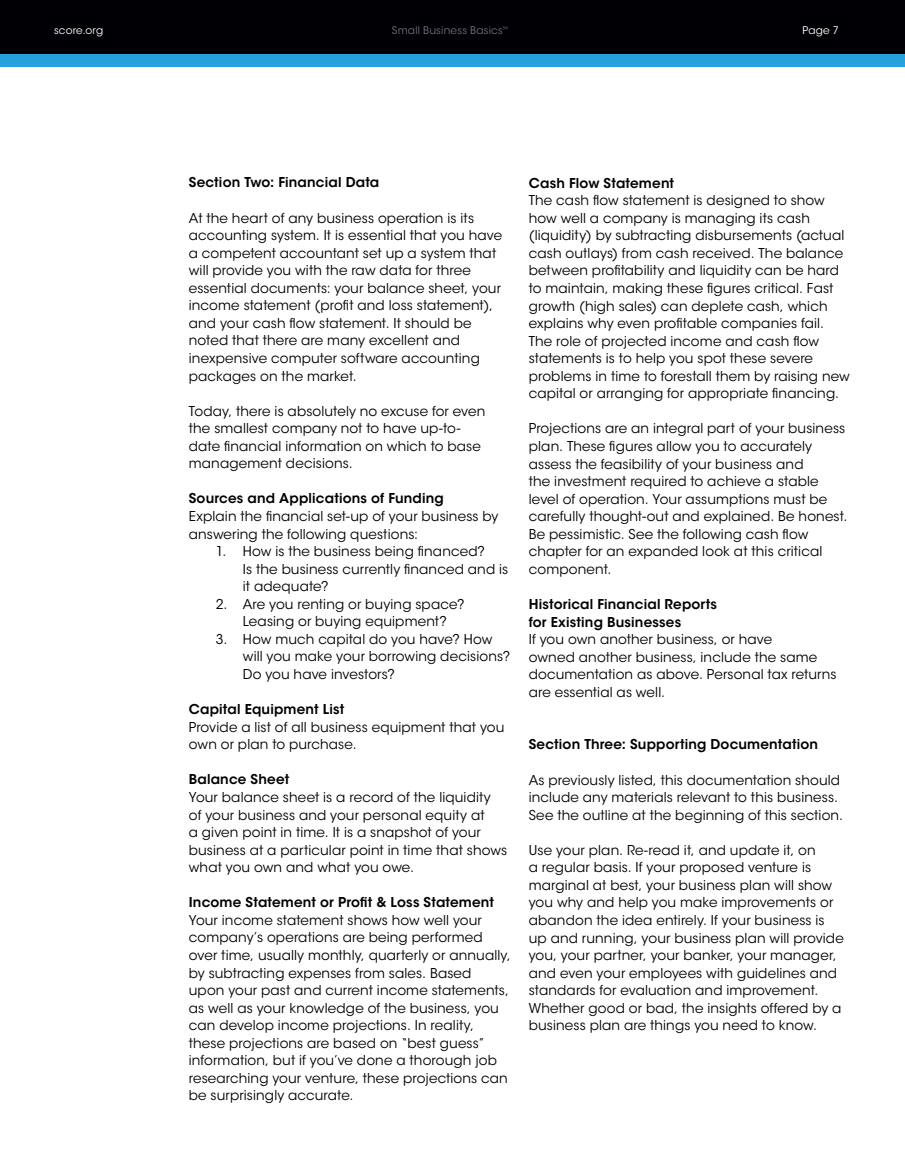
<style>
.page{position:relative;width:905px;height:1175px;background:#fff}
.page>*{position:absolute;margin:0;border:0;box-sizing:border-box;transform-origin:0 0}
.t1{font:13.5px/17.5px "ITC Avant Garde Std";letter-spacing:.01em;color:#000004}
.t2{font:600 13.5px/17.5px "ITC Avant Garde Std";letter-spacing:.015em;color:#000004}
.t3{font:10.5px "ITC Avant Garde Std";letter-spacing:.02em;color:#6f717f}
.t4{font:10.5px "ITC Avant Garde Std";letter-spacing:.02em;color:#fff}
</style>
<div class="page">
<div style="left:0;top:0;width:904px;height:54px;background:#000004"></div>
<div style="left:0;top:54px;width:904px;height:12px;background:#25a2dc"></div>
<p class="t4" style="left:54px;top:24px;width:51px">score.org</p>
<p class="t3" style="left:392px;top:24px;width:118px">Small Business Basics<sup>™</sup></p>
<p class="t4" style="left:802px;top:24px;width:38px">Page 7</p>
<p class="t2" style="left:189px;top:174px;width:192px">Section Two: Financial Data</p>
<p class="t1" style="left:189px;top:209px;width:315px">At the heart of any business operation is its accounting system. It is essential that you have a competent accountant set up a system that will provide you with the raw data for three essential documents: your balance sheet, your income statement (profit and loss statement), and your cash flow statement. It should be noted that there are many excellent and inexpensive computer software accounting packages on the market.</p>
<p class="t1" style="left:189px;top:402px;width:298px">Today, there is absolutely no excuse for even the smallest company not to have up-to&shy;date financial information on which to base management decisions.</p>
<p class="t2" style="left:189px;top:490px;width:256px">Sources and Applications of Funding</p>
<p class="t1" style="left:189px;top:507px;width:311px">Explain the financial set-up of your business by answering the following questions:</p>
<p class="t1" style="left:243px;top:542px;width:267px;text-indent:-27px">1. How is the business being financed?<br>Is the business currently financed and is it adequate?</p>
<p class="t1" style="left:243px;top:595px;width:223px;text-indent:-27px">2. Are you renting or buying space?<br>Leasing or buying equipment?</p>
<p class="t1" style="left:243px;top:630px;width:269px;text-indent:-27px">3. How much capital do you have? How will you make your borrowing decisions?<br>Do you have investors?</p>
<p class="t2" style="left:189px;top:700px;width:157px">Capital Equipment List</p>
<p class="t1" style="left:189px;top:718px;width:317px">Provide a list of all business equipment that you own or plan to purchase.</p>
<p class="t2" style="left:189px;top:770px;width:102px">Balance Sheet</p>
<p class="t1" style="left:189px;top:788px;width:320px">Your balance sheet is a record of the liquidity<br>of your business and your personal equity at<br>a given point in time. It is a snapshot of your business at a particular point in time that shows what you own and what you owe.</p>
<p class="t2" style="left:189px;top:893px;width:307px">Income Statement or Profit &amp; Loss Statement</p>
<p class="t1" style="left:189px;top:911px;width:323px">Your income statement shows how well your company’s operations are being performed over time, usually monthly, quarterly or annually, by subtracting expenses from sales. Based<br>upon your past and current income statements, as well as your knowledge of the business, you can develop income projections. In reality, these projections are based on “best guess” information, but if you’ve done a thorough job researching your venture, these projections can be surprisingly accurate.</p>
<p class="t2" style="left:528px;top:174px;width:147px">Cash Flow Statement</p>
<p class="t1" style="left:528px;top:192px;width:322px">The cash flow statement is designed to show how well a company is managing its cash (liquidity) by subtracting disbursements (actual cash outlays) from cash received. The balance between profitability and liquidity can be hard to maintain, making these figures critical. Fast growth (high sales) can deplete cash, which explains why even profitable companies fail.<br>The role of projected income and cash flow statements is to help you spot these severe problems in time to forestall them by raising new capital or arranging for appropriate financing.</p>
<p class="t1" style="left:528px;top:420px;width:320px">Projections are an integral part of your business plan. These figures allow you to accurately assess the feasibility of your business and<br>the investment required to achieve a stable level of operation. Your assumptions must be carefully thought-out and explained. Be honest.<br>Be pessimistic. See the following cash flow chapter for an expanded look at this critical component.</p>
<p class="t2" style="left:528px;top:595px;width:190px">Historical Financial Reports for Existing Businesses</p>
<p class="t1" style="left:528px;top:630px;width:309px">If you own another business, or have<br>owned another business, include the same documentation as above. Personal tax returns are essential as well.</p>
<p class="t2" style="left:528px;top:735px;width:291px">Section Three: Supporting Documentation</p>
<p class="t1" style="left:528px;top:771px;width:316px">As previously listed, this documentation should include any materials relevant to this business.<br>See the outline at the beginning of this section.</p>
<p class="t1" style="left:528px;top:841px;width:316px">Use your plan. Re-read it, and update it, on<br>a regular basis. If your proposed venture is marginal at best, your business plan will show you why and help you make improvements or abandon the idea entirely. If your business is up and running, your business plan will provide you, your partner, your banker, your manager, and even your employees with guidelines and standards for evaluation and improvement.<br>Whether good or bad, the insights offered by a business plan are things you need to know.</p>
</div>
